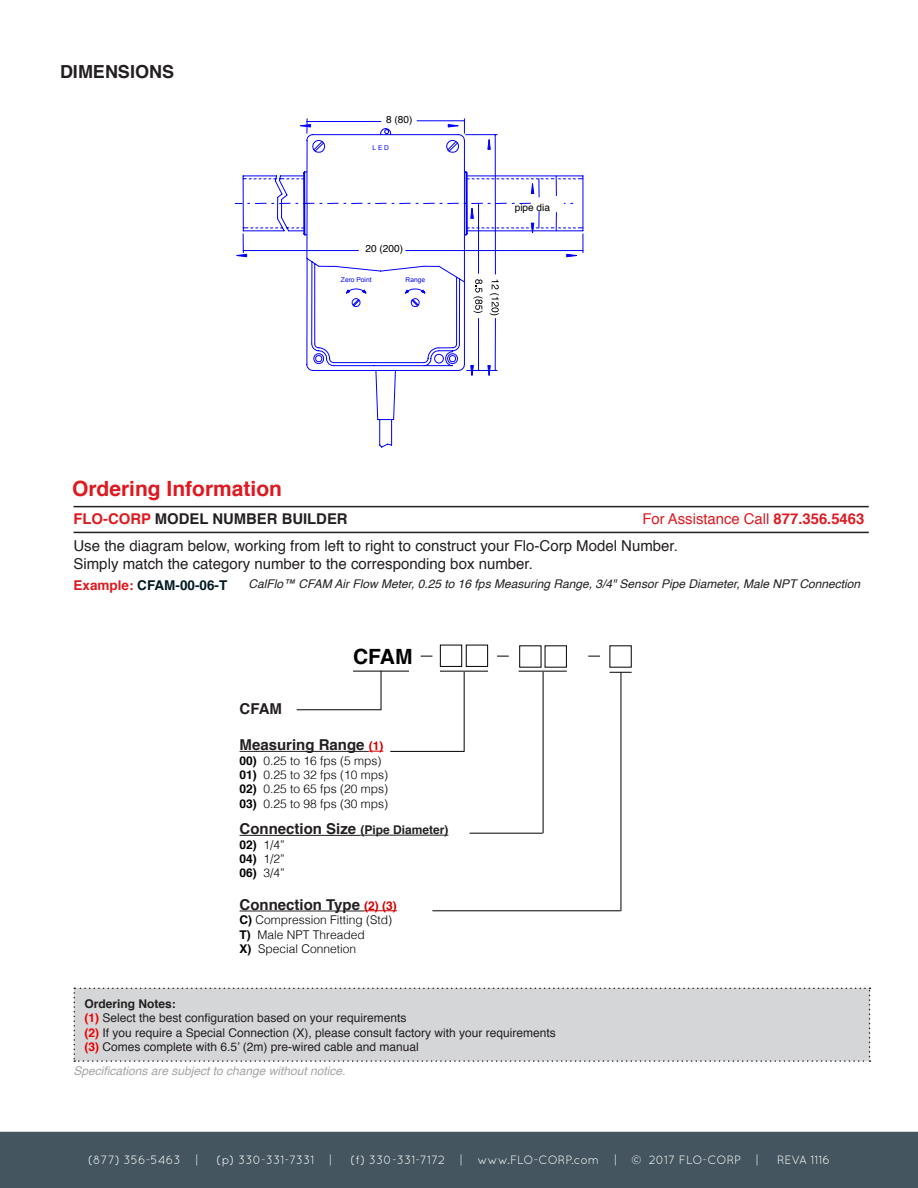
<style>
.page{position:relative;width:918px;height:1188px;background:#fff}
.page>*{position:absolute;margin:0;border:0;box-sizing:border-box;transform-origin:0 0}
.t1{font:700 21px "Helvetica";color:#de1920}
.t2{font:700 21px "Helvetica";color:#000}
.t3{font:700 18px "Helvetica";color:#231f20}
.Body_Copy{font:15px "Helvetica";color:#231f20}
.t4{font:700 15px "Helvetica";color:#231f20}
.t5{font:14.85px "Helvetica";color:#de1920}
.t6{font:700 14.85px "Helvetica";color:#231f20}
.t7{font:700 13.5px "Helvetica";color:#001a22}
.Body_Copy-2{font:12px "Helvetica";color:#231f20}
.t8{font:300 12px "Helvetica";color:#000}
.Body_Copy-3{font:italic 12px "Helvetica";color:#231f20}
.t9{font:12px "Quicksand";color:#fff}
.t10{font:italic 12px "Helvetica";color:#a6a4a4}
.Body_Copy-4{font:700 12px "Helvetica";color:#231f20}
.t11{font:10.05px "Helvetica";color:#000}
.t12{font:6.6px "Arial";color:#00f}
.s1{color:#de1920}
.s2{font-weight:700}
.s3{font-size:12px;color:#d20000}
.s4{font-size:12px}
.s5{font-weight:700;color:#eb0000}
</style>
<div class="page">
<div style="left:0;top:1132px;width:918px;height:56px;background:#45555f"></div>
<svg style="left:375px;top:371px;width:21px;height:77px"></svg>
<svg style="left:245px;top:118px;width:323px;height:253px"></svg>
<svg style="left:300px;top:124px;width:11px;height:3px"></svg>
<svg style="left:448px;top:124px;width:10px;height:3px"></svg>
<hr style="left:466px;top:134px;width:31px;height:1px;background:#00f">
<hr style="left:467px;top:370px;width:30px;height:1px;background:#00f">
<hr style="left:495px;top:135px;width:1px;height:139px;background:#00f">
<hr style="left:495px;top:318px;width:1px;height:52px;background:#00f">
<svg style="left:488px;top:139px;width:3px;height:10px"></svg>
<svg style="left:488px;top:365px;width:3px;height:11px"></svg>
<hr style="left:478px;top:203px;width:1px;height:70px;background:#00f">
<hr style="left:478px;top:318px;width:1px;height:52px;background:#00f">
<svg style="left:471px;top:365px;width:3px;height:11px"></svg>
<svg style="left:235px;top:171px;width:349px;height:86px"></svg>
<svg style="left:490px;top:280px;width:9px;height:35px"></svg>
<svg style="left:473px;top:279px;width:10px;height:34px"></svg>
<hr style="left:74px;top:506px;width:795px;height:1px;background:#231f20">
<hr style="left:74px;top:532px;width:795px;height:1px;background:#231f20">
<div style="left:74px;top:988px;width:797px;height:74px;background:#d5d6d8"></div>
<div style="left:440px;top:645px;width:22px;height:22px;border:1px solid #000"></div>
<hr style="left:353px;top:671px;width:56px;height:1px;background:#000">
<hr style="left:440px;top:671px;width:48px;height:1px;background:#000">
<hr style="left:519px;top:671px;width:48px;height:1px;background:#000">
<hr style="left:381px;top:671px;width:1px;height:39px;background:#000">
<hr style="left:297px;top:709px;width:84px;height:1px;background:#000">
<hr style="left:240px;top:751px;width:129px;height:1px;background:#231f20">
<svg style="left:369px;top:751px;width:14px;height:1px"></svg>
<hr style="left:240px;top:835px;width:120px;height:1px;background:#231f20">
<hr style="left:360px;top:835px;width:88px;height:1px;background:#231f20">
<hr style="left:240px;top:911px;width:124px;height:1px;background:#231f20">
<hr style="left:364px;top:910px;width:33px;height:1px;background:#d20000">
<hr style="left:464px;top:672px;width:1px;height:80px;background:#000">
<hr style="left:390px;top:751px;width:74px;height:1px;background:#000">
<hr style="left:470px;top:833px;width:73px;height:1px;background:#000">
<hr style="left:543px;top:672px;width:1px;height:161px;background:#000">
<hr style="left:432px;top:910px;width:189px;height:1px;background:#000">
<div style="left:466px;top:645px;width:22px;height:22px;border:1px solid #000"></div>
<svg style="left:497px;top:656px;width:12px;height:1px"></svg>
<svg style="left:588px;top:656px;width:12px;height:1px"></svg>
<svg style="left:610px;top:672px;width:22px;height:1px"></svg>
<hr style="left:621px;top:672px;width:1px;height:239px;background:#000">
<p class="t3" style="left:60px;top:57px;width:116px">DIMENSIONS</p>
<p class="t11" style="left:386px;top:112px;width:28px">8 (80)</p>
<p class="t12" style="left:373px;top:143px;width:18px">L E D</p>
<p class="t11" style="left:366px;top:240px;width:39px">20 (200)</p>
<p class="t12" style="left:341px;top:275px;width:32px">Zero Point</p>
<p class="t12" style="left:405px;top:275px;width:21px">Range</p>
<p class="t11" style="left:515px;top:200px;width:37px">pipe dia</p>
<p class="t1" style="left:72px;top:471px;width:212px">Ordering Information</p>
<p class="t6" style="left:74px;top:507px;width:276px"><span class="s1">FLO-CORP</span> MODEL NUMBER BUILDER</p>
<p class="t5" style="left:642px;top:508px;width:224px">For Assistance Call <span class="s2">877.356.5463</span></p>
<p class="Body_Copy" style="left:74px;top:535px;width:606px">Use the diagram below, working from left to right to construct your Flo-Corp Model Number.</p>
<p class="Body_Copy" style="left:74px;top:553px;width:461px">Simply match the category number to the corresponding box number.</p>
<p class="t7" style="left:74px;top:575px;width:155px"><span class="s1">Example:</span> CFAM-00-06-T</p>
<p class="Body_Copy-3" style="left:249px;top:574px;width:613px">CalFlo™ CFAM Air Flow Meter, 0.25 to 16 fps Measuring Range, 3/4" Sensor Pipe Diameter, Male NPT Connection</p>
<p class="t2" style="left:353px;top:639px;width:61px">CFAM</p>
<p class="t4" style="left:240px;top:697px;width:44px">CFAM</p>
<p class="t4" style="left:240px;top:733px;width:145px">Measuring Range <span class="s3">(1)</span></p>
<p class="t8" style="left:240px;top:750px;width:144px"><span class="s2">00)</span> 0.25 to 16 fps (5 mps)</p>
<p class="t8" style="left:240px;top:765px;width:150px"><span class="s2">01)</span> 0.25 to 32 fps (10 mps)</p>
<p class="t8" style="left:240px;top:779px;width:150px"><span class="s2">02)</span> 0.25 to 65 fps (20 mps)</p>
<p class="t8" style="left:240px;top:793px;width:150px"><span class="s2">03)</span> 0.25 to 98 fps (30 mps)</p>
<p class="t4" style="left:240px;top:817px;width:210px">Connection Size <span class="s4">(Pipe Diameter)</span></p>
<p class="t8" style="left:240px;top:834px;width:47px"><span class="s2">02)</span> 1/4”</p>
<p class="t8" style="left:240px;top:849px;width:47px"><span class="s2">04)</span> 1/2”</p>
<p class="t8" style="left:240px;top:863px;width:47px"><span class="s2">06)</span> 3/4”</p>
<p class="t4" style="left:240px;top:892px;width:159px">Connection Type <span class="s3">(2) (3)</span></p>
<p class="t8" style="left:240px;top:910px;width:154px"><span class="s2">C)</span> Compression Fitting (Std)</p>
<p class="t8" style="left:240px;top:924px;width:127px"><span class="s2">T)</span> Male NPT Threaded</p>
<p class="t8" style="left:240px;top:939px;width:118px"><span class="s2">X)</span> Special Connetion</p>
<p class="Body_Copy-4" style="left:84px;top:994px;width:93px">Ordering Notes:</p>
<p class="Body_Copy-2" style="left:84px;top:1009px;width:324px"><span class="s5">(1)</span> Select the best configuration based on your requirements</p>
<p class="Body_Copy-2" style="left:84px;top:1023px;width:473px"><span class="s5">(2)</span> If you require a Special Connection (X), please consult factory with your requirements</p>
<p class="Body_Copy-2" style="left:84px;top:1038px;width:336px"><span class="s5">(3)</span> Comes complete with 6.5’ (2m) pre-wired cable and manual</p>
<p class="t10" style="left:74px;top:1062px;width:274px">Specifications are subject to change without notice.</p>
<p class="t9" style="left:88px;top:1153px;width:112px">(877) 356-5463 |</p>
<p class="t9" style="left:217px;top:1153px;width:117px">(p) 330-331-7331 |</p>
<p class="t9" style="left:350px;top:1153px;width:410px">(f) 330-331-7172 | www.FLO-CORP.com | © 2017 FLO-CORP |</p>
<p class="t9" style="left:777px;top:1153px;width:55px">REVA 1116</p>
</div>
